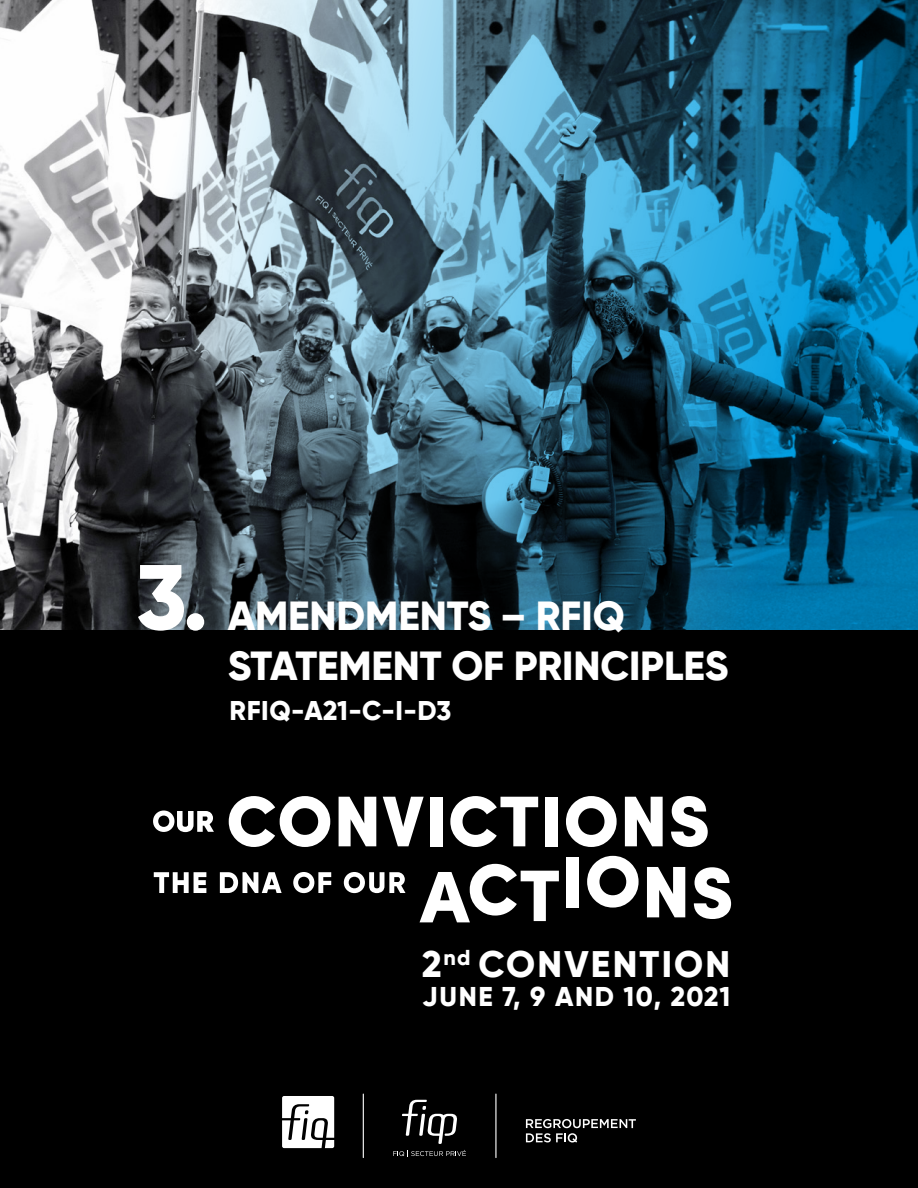
<style>
.page{position:relative;width:918px;height:1188px;background:#fff}
.page>*{position:absolute;margin:0;border:0;box-sizing:border-box;transform-origin:0 0}
.t1{font:800 91.95px "Gilroy";color:#fff}
.t2{font:800 40.5px/49.5px "Gilroy";letter-spacing:-.005em;color:#fff}
.t3{font:800 36.9px "Gilroy";letter-spacing:.06em;color:#fff}
.t4{font:800 27.15px "Gilroy";letter-spacing:.06em;color:#fff}
.t5{font:800 27px "Gilroy";letter-spacing:.02em;color:#fff}
</style>
<div class="page">
<img style="left:0;top:0;width:918px;height:630px">
<div style="left:0;top:630px;width:918px;height:558px;background:#000"></div>
<svg style="left:393px;top:1150px;width:73px;height:7px"></svg>
<svg style="left:402px;top:1100px;width:55px;height:44px"></svg>
<hr style="left:495px;top:1094px;width:2px;height:64px;background:#fff">
<hr style="left:363px;top:1094px;width:1px;height:64px;background:#fff">
<svg style="left:282px;top:1096px;width:52px;height:52px;background:#d1d1d1"></svg>
<svg style="left:526px;top:1119px;width:110px;height:24px"></svg>
<div style="left:567px;top:857px;width:12px;height:51px;background:#fff"></div>
<svg style="left:694px;top:867px;width:37px;height:52px"></svg>
<svg style="left:420px;top:864px;width:139px;height:58px"></svg>
<svg style="left:647px;top:867px;width:38px;height:50px"></svg>
<svg style="left:587px;top:856px;width:52px;height:52px"></svg>
<svg style="left:229px;top:796px;width:101px;height:51px"></svg>
<svg style="left:339px;top:797px;width:37px;height:49px"></svg>
<svg style="left:383px;top:797px;width:41px;height:49px"></svg>
<div style="left:430px;top:797px;width:12px;height:49px;background:#fff"></div>
<svg style="left:450px;top:796px;width:88px;height:51px"></svg>
<div style="left:546px;top:797px;width:12px;height:49px;background:#fff"></div>
<svg style="left:566px;top:796px;width:51px;height:51px"></svg>
<svg style="left:625px;top:797px;width:38px;height:49px"></svg>
<svg style="left:671px;top:796px;width:37px;height:51px"></svg>
<svg style="left:153px;top:811px;width:61px;height:21px"></svg>
<svg style="left:154px;top:872px;width:52px;height:21px"></svg>
<svg style="left:220px;top:872px;width:62px;height:21px"></svg>
<svg style="left:293px;top:872px;width:38px;height:21px"></svg>
<svg style="left:344px;top:872px;width:62px;height:21px"></svg>
<h1 class="t1" style="left:136px;top:539px;width:74px">3.</h1>
<p class="t2" style="left:228px;top:591px;width:502px">AMENDMENTS – RFIQ<br>STATEMENT OF PRINCIPLES</p>
<p class="t5" style="left:230px;top:694px;width:223px">RFIQ-A21-C-I-D3</p>
<p class="t3" style="left:422px;top:941px;width:310px">2<sup>nd</sup> CONVENTION</p>
<p class="t4" style="left:422px;top:980px;width:310px">JUNE 7, 9 AND 10, 2021</p>
</div>
